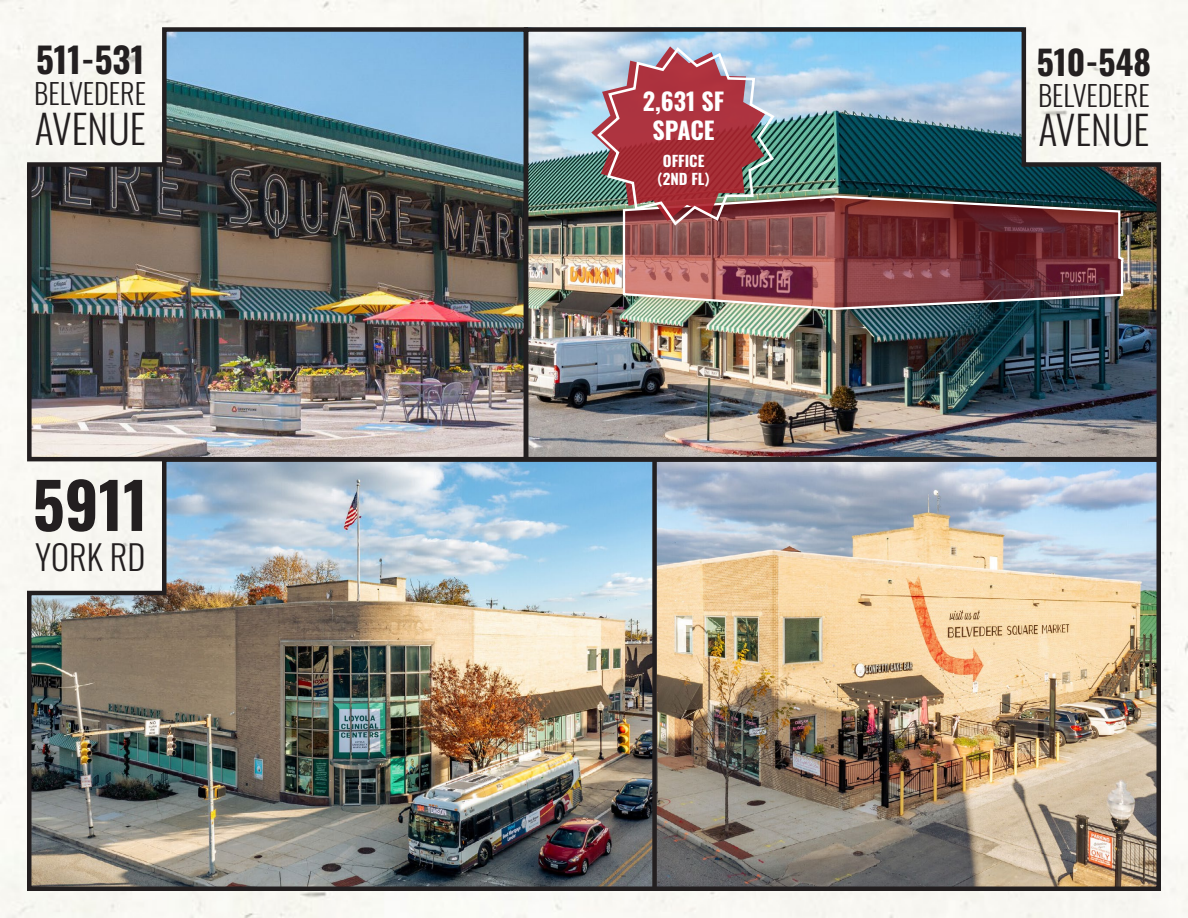
<style>
.page{position:relative;width:1188px;height:918px;background:#fff}
.page>*{position:absolute;margin:0;border:0;box-sizing:border-box;transform-origin:0 0}
.t1{font:700 63px "Oswald";color:#231f20}
.t2{font:300 39.75px "Oswald";color:#231f20}
.t3{font:700 35.1px "Oswald";color:#231f20}
.t4{font:300 34.2px "Oswald";color:#231f20}
.t5{font:700 33.75px "Oswald";color:#231f20}
.t6{font:300 28.35px "Oswald";color:#231f20}
.t7{font:700 24px "Oswald";color:#fff}
.t8{font:700 15px "Oswald";color:#fff}
.s1{font-family:"Tw Cen";font-size:18px}
</style>
<div class="page">
<img style="left:530px;top:25px;width:633px;height:430px">
<img style="left:25px;top:25px;width:505px;height:430px">
<img style="left:622px;top:194px;width:503px;height:117px">
<img style="left:591px;top:45px;width:186px;height:182px">
<img style="left:25px;top:455px;width:1138px;height:438px">
<div style="left:652px;top:460px;width:5px;height:428px;background:#231f20"></div>
<p class="t3" style="left:36px;top:42px;width:110px">511-531</p>
<p class="t6" style="left:34px;top:69px;width:113px">BELVEDERE</p>
<p class="t2" style="left:35px;top:93px;width:112px">AVENUE</p>
<p class="t1" style="left:33px;top:472px;width:117px">5911</p>
<p class="t4" style="left:35px;top:526px;width:112px">YORK RD</p>
<p class="t7" style="left:643px;top:89px;width:83px">2,631 SF</p>
<p class="t7" style="left:653px;top:118px;width:64px">SPACE</p>
<p class="t8" style="left:663px;top:153px;width:43px">OFFICE</p>
<p class="t8" style="left:657px;top:171px;width:55px"><span class="s1">(</span>2ND FL<span class="s1">)</span></p>
<p class="t5" style="left:1037px;top:45px;width:116px">510-548</p>
<p class="t6" style="left:1038px;top:70px;width:113px">BELVEDERE</p>
<p class="t2" style="left:1038px;top:95px;width:112px">AVENUE</p>
</div>
